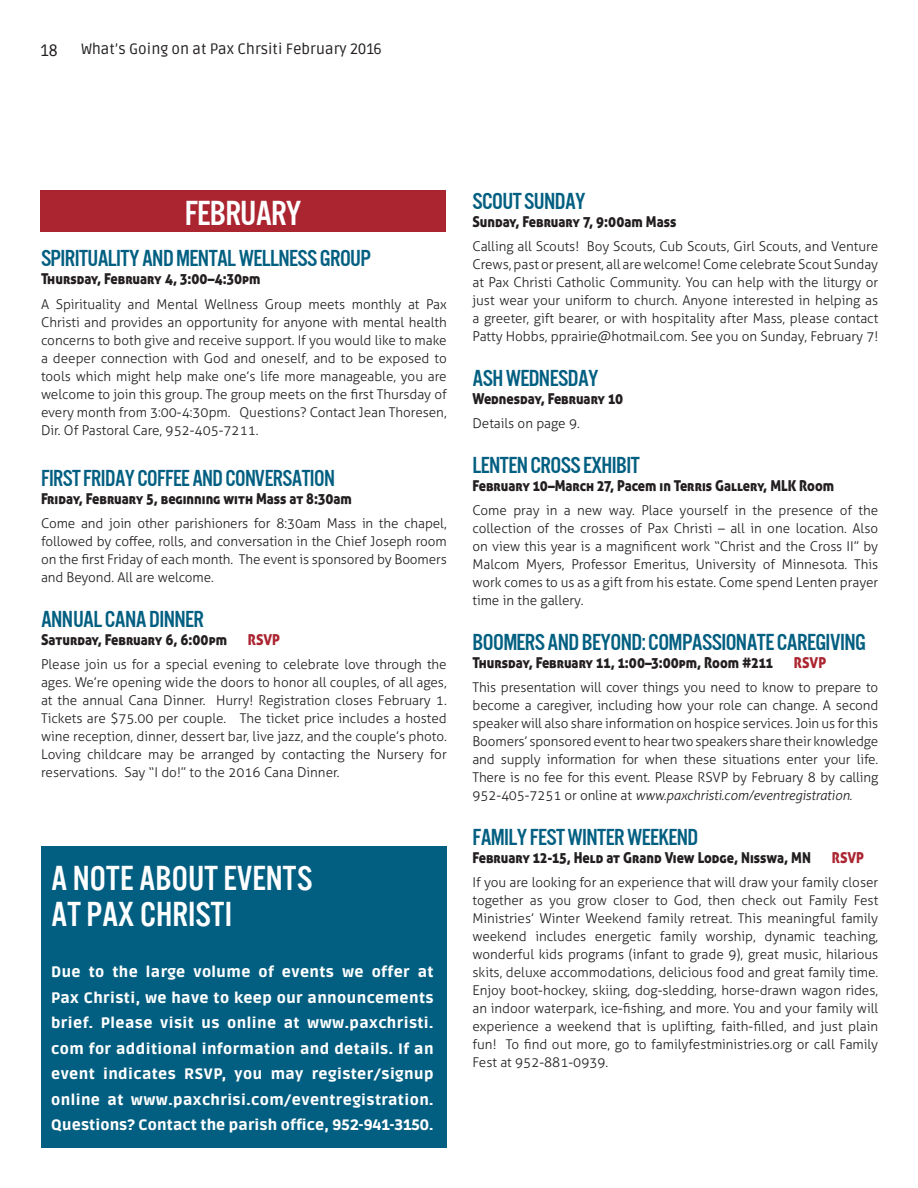
<style>
.page{position:relative;width:918px;height:1188px;background:#fff}
.page>*{position:absolute;margin:0;border:0;box-sizing:border-box;transform-origin:0 0}
.t1{font:36px/36px "U.S.101";color:#fff}
.t2{font:36px "U.S.101";letter-spacing:-.025em;color:#fff}
.t3{font:24px "U.S.101";letter-spacing:-.025em;color:#025f81}
.t4{font:16.5px "Ruda";color:#231f20}
.t5{font:900 15px/25.5px "Ruda";letter-spacing:.01em;color:#fff;text-align:justify}
.t6{font:15px "Aller Display";color:#231f20;scale:.9 1}
.t7{font:15px "Ruda";color:#231f20}
.t8{font:15px "Aller Display";color:#ab2531;scale:.9 1}
.t9{font:300 13.5px/18px "Aller";color:#231f20;text-align:justify}
.s1{font-style:italic}
</style>
<div class="page">
<div style="left:40px;top:190px;width:406px;height:41px;background:#ab2531"></div>
<div style="left:41px;top:846px;width:406px;height:302px;background:#025f81"></div>
<p class="t4" style="left:40px;top:42px;width:19px">18</p>
<p class="t7" style="left:81px;top:41px;width:302px">What’s Going on at Pax Chrsiti February 2016</p>
<h1 class="t2" style="left:185px;top:194px;width:118px">FEBRUARY</h1>
<h2 class="t3" style="left:41px;top:245px;width:332px">SPIRITUALITY AND MENTAL WELLNESS GROUP</h2>
<p class="t6" style="left:41px;top:269px;width:245px">Thursday, February 4, 3:00–4:30pm</p>
<p class="t9" style="left:41px;top:295px;width:407px">A Spirituality and Mental Wellness Group meets monthly at Pax Christi and provides an opportunity for anyone with mental health concerns to both give and receive support. If you would like to make a deeper connection with God and oneself, and to be exposed to tools which might help make one’s life more manageable, you are welcome to join this group. The group meets on the first Thursday of every month from 3:00-4:30pm. Questions? Contact Jean Thoresen, Dir. Of Pastoral Care, 952-405-7211.</p>
<h2 class="t3" style="left:41px;top:465px;width:295px">FIRST FRIDAY COFFEE AND CONVERSATION</h2>
<p class="t6" style="left:41px;top:489px;width:347px">Friday, February 5, beginning with Mass at 8:30am</p>
<p class="t9" style="left:41px;top:515px;width:407px">Come and join other parishioners for 8:30am Mass in the chapel, followed by coffee, rolls, and conversation in the Chief Joseph room on the first Friday of each month. The event is sponsored by Boomers and Beyond. All are welcome.</p>
<h2 class="t3" style="left:41px;top:606px;width:165px">ANNUAL CANA DINNER</h2>
<p class="t6" style="left:41px;top:630px;width:208px">Saturday, February 6, 6:00pm</p>
<p class="t8" style="left:248px;top:630px;width:37px">RSVP</p>
<p class="t9" style="left:41px;top:656px;width:407px">Please join us for a special evening to celebrate love through the ages. We’re opening wide the doors to honor all couples, of all ages, at the annual Cana Dinner. Hurry! Registration closes February 1.<br>Tickets are $75.00 per couple. The ticket price includes a hosted wine reception, dinner, dessert bar, live jazz, and the couple’s photo.<br>Loving childcare may be arranged by contacting the Nursery for reservations. Say “I do!” to the 2016 Cana Dinner.</p>
<h1 class="t1" style="left:51px;top:860px;width:263px">A NOTE ABOUT EVENTS<br>AT PAX CHRISTI</h1>
<p class="t5" style="left:51px;top:960px;width:384px">Due to the large volume of events we offer at Pax Christi, we have to keep our announcements brief. Please visit us online at www.paxchristi. com for additional information and details. If an event indicates RSVP, you may register/signup online at www.paxchrisi.com/eventregistration.<br>Questions? Contact the parish office, 952-941-3150.</p>
<h2 class="t3" style="left:473px;top:188px;width:115px">SCOUT SUNDAY</h2>
<p class="t6" style="left:473px;top:212px;width:228px">Sunday, February 7, 9:00am Mass</p>
<p class="t9" style="left:473px;top:238px;width:407px">Calling all Scouts! Boy Scouts, Cub Scouts, Girl Scouts, and Venture Crews, past or present, all are welcome! Come celebrate Scout Sunday at Pax Christi Catholic Community. You can help with the liturgy or just wear your uniform to church. Anyone interested in helping as a greeter, gift bearer, or with hospitality after Mass, please contact Patty Hobbs, pprairie@hotmail.com. See you on Sunday, February 7!</p>
<h2 class="t3" style="left:473px;top:365px;width:128px">ASH WEDNESDAY</h2>
<p class="t6" style="left:473px;top:389px;width:169px">Wednesday, February 10</p>
<p class="t9" style="left:473px;top:415px;width:109px">Details on page 9.</p>
<h2 class="t3" style="left:473px;top:452px;width:169px">LENTEN CROSS EXHIBIT</h2>
<p class="t6" style="left:473px;top:476px;width:403px">February 10–March 27, Pacem in Terris Gallery, MLK Room</p>
<p class="t9" style="left:473px;top:502px;width:407px">Come pray in a new way. Place yourself in the presence of the collection of the crosses of Pax Christi – all in one location. Also on view this year is a magnificent work “Christ and the Cross II” by Malcom Myers, Professor Emeritus, University of Minnesota. This work comes to us as a gift from his estate. Come spend Lenten prayer time in the gallery.</p>
<h2 class="t3" style="left:473px;top:629px;width:395px">BOOMERS AND BEYOND: COMPASSIONATE CAREGIVING</h2>
<p class="t6" style="left:473px;top:653px;width:336px">Thursday, February 11, 1:00–3:00pm, Room #211</p>
<p class="t8" style="left:794px;top:653px;width:37px">RSVP</p>
<p class="t9" style="left:473px;top:679px;width:407px">This presentation will cover things you need to know to prepare to become a caregiver, including how your role can change. A second speaker will also share information on hospice services. Join us for this Boomers’ sponsored event to hear two speakers share their knowledge and supply information for when these situations enter your life.<br>There is no fee for this event. Please RSVP by February 8 by calling 952-405-7251 or online at <span class="s1">www.paxchristi.com/eventregistration.</span></p>
<h2 class="t3" style="left:473px;top:824px;width:227px">FAMILY FEST WINTER WEEKEND</h2>
<p class="t6" style="left:473px;top:848px;width:378px">February 12-15, Held at Grand View Lodge, Nisswa, MN</p>
<p class="t8" style="left:832px;top:848px;width:37px">RSVP</p>
<p class="t9" style="left:473px;top:874px;width:407px">If you are looking for an experience that will draw your family closer together as you grow closer to God, then check out Family Fest Ministries’ Winter Weekend family retreat. This meaningful family weekend includes energetic family worship, dynamic teaching, wonderful kids programs (infant to grade 9), great music, hilarious skits, deluxe accommodations, delicious food and great family time.<br>Enjoy boot-hockey, skiing, dog-sledding, horse-drawn wagon rides, an indoor waterpark, ice-fishing, and more. You and your family will experience a weekend that is uplifting, faith-filled, and just plain fun! To find out more, go to familyfestministries.org or call Family Fest at 952-881-0939.</p>
</div>
